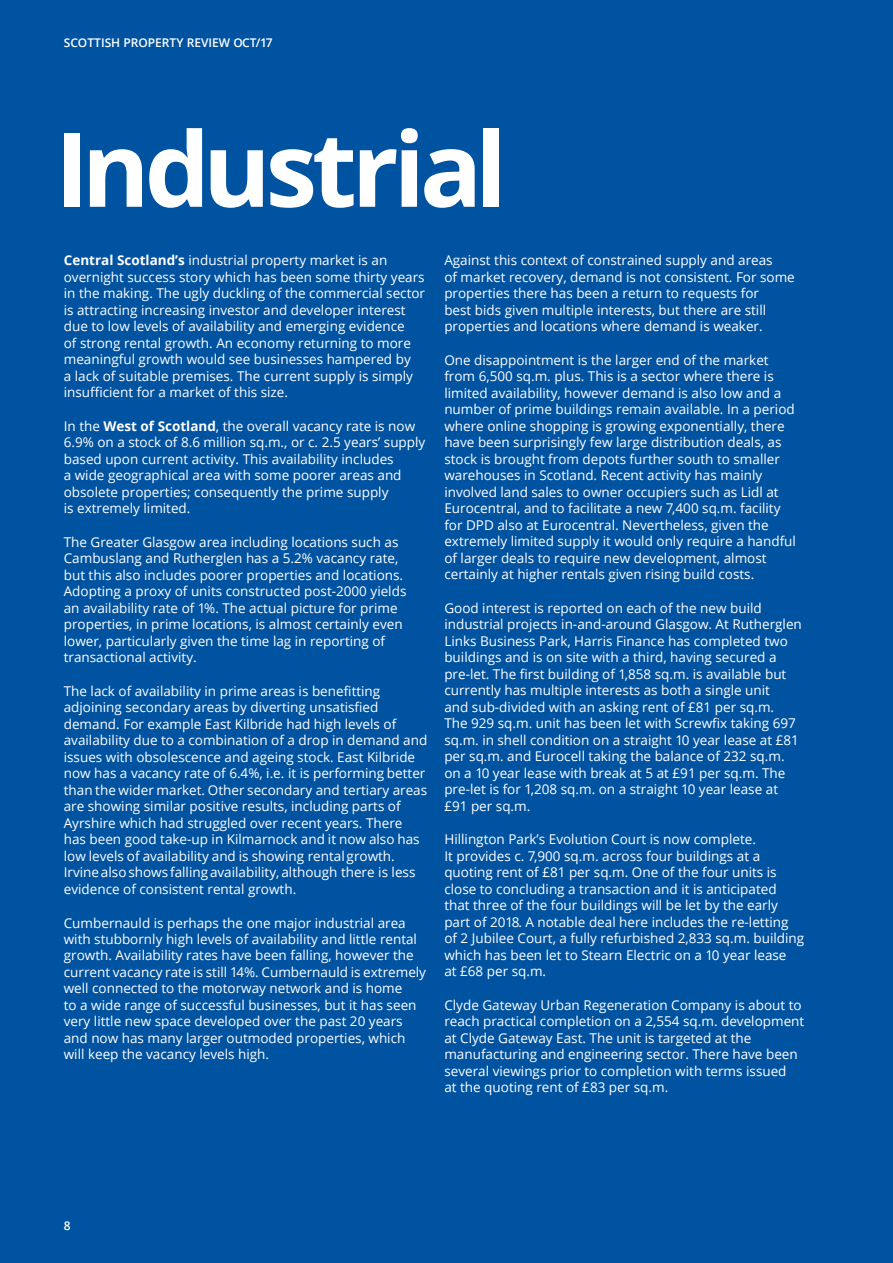
<style>
.page{position:relative;width:893px;height:1263px;background:#0053a1}
.page>*{position:absolute;margin:0;border:0;box-sizing:border-box;transform-origin:0 0}
.t1{font:700 103.5px "Open Sans";letter-spacing:-.05em;color:#fff}
.t2{font:13.5px/16.5px "Open Sans";color:#fff}
.t3{font:600 12px "Open Sans";color:#fff}
.s1{font-weight:700}
</style>
<div class="page">
<p class="t3" style="left:64px;top:35px;width:210px">SCOTTISH PROPERTY REVIEW OCT/17</p>
<h1 class="t1" style="left:55px;top:96px;width:453px">Industrial</h1>
<p class="t2" style="left:64px;top:252px;width:363px"><span class="s1">Central Scotland’s</span> industrial property market is an overnight success story which has been some thirty years in the making. The ugly duckling of the commercial sector is attracting increasing investor and developer interest due to low levels of availability and emerging evidence<br>of strong rental growth. An economy returning to more meaningful growth would see businesses hampered by<br>a lack of suitable premises. The current supply is simply insufficient for a market of this size.</p>
<p class="t2" style="left:64px;top:417px;width:363px">In the <span class="s1">West of Scotland</span>, the overall vacancy rate is now 6.9% on a stock of 8.6 million sq.m., or c. 2.5 years’ supply based upon current activity. This availability includes<br>a wide geographical area with some poorer areas and obsolete properties; consequently the prime supply<br>is extremely limited.</p>
<p class="t2" style="left:64px;top:533px;width:344px">The Greater Glasgow area including locations such as Cambuslang and Rutherglen has a 5.2% vacancy rate, but this also includes poorer properties and locations.<br>Adopting a proxy of units constructed post-2000 yields an availability rate of 1%. The actual picture for prime properties, in prime locations, is almost certainly even lower, particularly given the time lag in reporting of transactional activity.</p>
<p class="t2" style="left:64px;top:682px;width:365px">The lack of availability in prime areas is benefitting adjoining secondary areas by diverting unsatisfied demand. For example East Kilbride had high levels of availability due to a combination of a drop in demand and issues with obsolescence and ageing stock. East Kilbride now has a vacancy rate of 6.4%, i.e. it is performing better than the wider market. Other secondary and tertiary areas are showing similar positive results, including parts of Ayrshire which had struggled over recent years. There has been good take-up in Kilmarnock and it now also has low levels of availability and is showing rental growth.<br>Irvine also shows falling availability, although there is less evidence of consistent rental growth.</p>
<p class="t2" style="left:64px;top:914px;width:364px">Cumbernauld is perhaps the one major industrial area with stubbornly high levels of availability and little rental growth. Availability rates have been falling, however the current vacancy rate is still 14%. Cumbernauld is extremely well connected to the motorway network and is home<br>to a wide range of successful businesses, but it has seen very little new space developed over the past 20 years and now has many larger outmoded properties, which will keep the vacancy levels high.</p>
<p class="t2" style="left:444px;top:252px;width:352px">Against this context of constrained supply and areas<br>of market recovery, demand is not consistent. For some properties there has been a return to requests for<br>best bids given multiple interests, but there are still properties and locations where demand is weaker.</p>
<p class="t2" style="left:444px;top:351px;width:353px">One disappointment is the larger end of the market from 6,500 sq.m. plus. This is a sector where there is limited availability, however demand is also low and a number of prime buildings remain available. In a period where online shopping is growing exponentially, there have been surprisingly few large distribution deals, as stock is brought from depots further south to smaller warehouses in Scotland. Recent activity has mainly involved land sales to owner occupiers such as Lidl at Eurocentral, and to facilitate a new 7,400 sq.m. facility for DPD also at Eurocentral. Nevertheless, given the extremely limited supply it would only require a handful of larger deals to require new development, almost certainly at higher rentals given rising build costs.</p>
<p class="t2" style="left:444px;top:599px;width:359px">Good interest is reported on each of the new build industrial projects in-and-around Glasgow. At Rutherglen Links Business Park, Harris Finance has completed two buildings and is on site with a third, having secured a pre-let. The first building of 1,858 sq.m. is available but currently has multiple interests as both a single unit<br>and sub-divided with an asking rent of £81 per sq.m.<br>The 929 sq.m. unit has been let with Screwfix taking 697 sq.m. in shell condition on a straight 10 year lease at £81 per sq.m. and Eurocell taking the balance of 232 sq.m. on a 10 year lease with break at 5 at £91 per sq.m. The pre-let is for 1,208 sq.m. on a straight 10 year lease at £91 per sq.m.</p>
<p class="t2" style="left:444px;top:831px;width:361px">Hillington Park’s Evolution Court is now complete.<br>It provides c. 7,900 sq.m. across four buildings at a quoting rent of £81 per sq.m. One of the four units is close to concluding a transaction and it is anticipated that three of the four buildings will be let by the early part of 2018. A notable deal here includes the re-letting of 2 Jubilee Court, a fully refurbished 2,833 sq.m. building which has been let to Stearn Electric on a 10 year lease<br>at £68 per sq.m.</p>
<p class="t2" style="left:444px;top:996px;width:361px">Clyde Gateway Urban Regeneration Company is about to reach practical completion on a 2,554 sq.m. development at Clyde Gateway East. The unit is targeted at the manufacturing and engineering sector. There have been several viewings prior to completion with terms issued<br>at the quoting rent of £83 per sq.m.</p>
<p class="t3" style="left:64px;top:1217px;width:8px">8</p>
</div>
